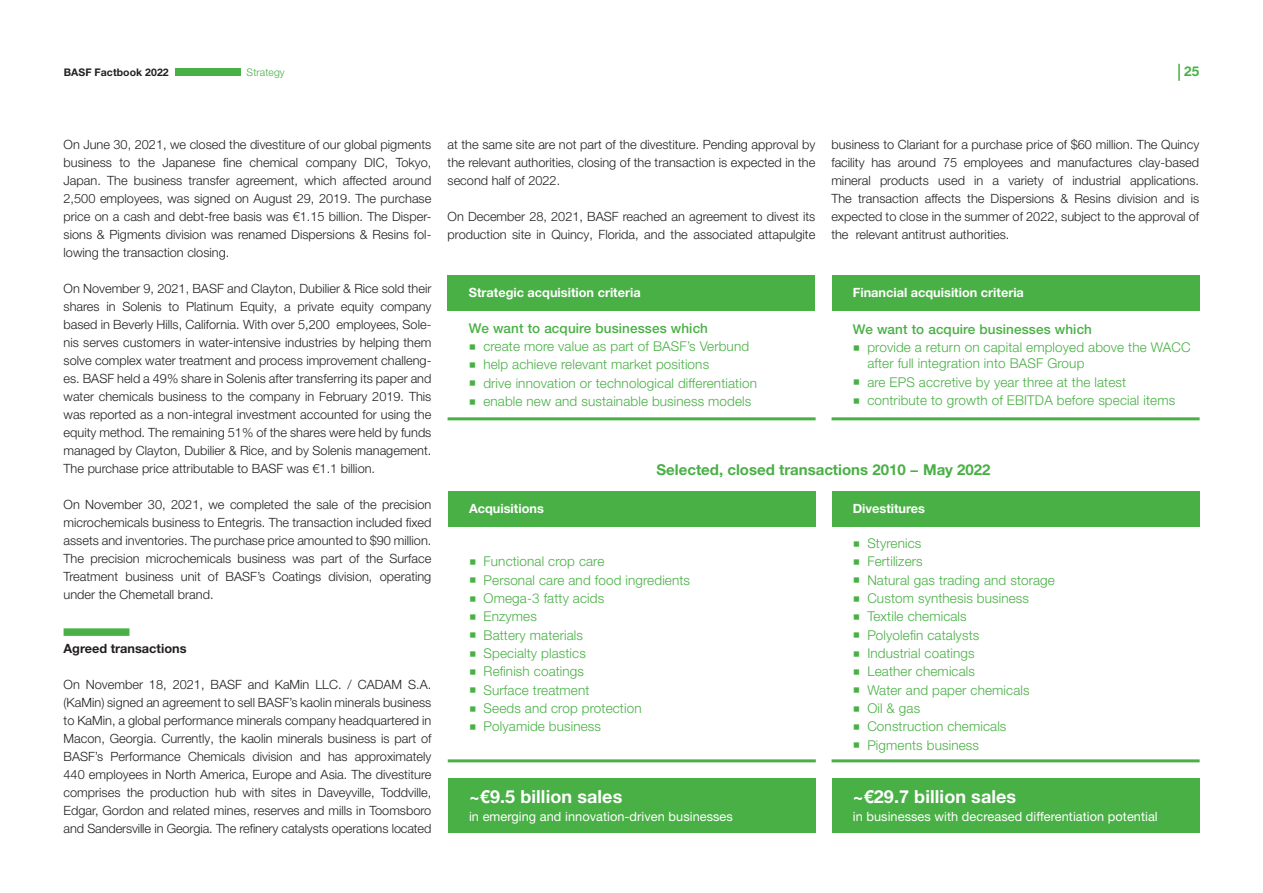
<style>
.page{position:relative;width:1263px;height:893px;background:#fff}
.page>*{position:absolute;margin:0;border:0;box-sizing:border-box;transform-origin:0 0}
.t1{font:700 18px "Helvetica Finanz Std";letter-spacing:.005em;color:#fff}
.t2{font:700 15px "Helvetica Finanz Std";color:#49b045}
.t3{font:300 13.5px/16.2px "Helvetica Finanz Std";letter-spacing:.01em;color:#49b045}
.t4{font:500 13.5px "Helvetica Finanz Std";letter-spacing:.01em;color:#49b045}
.t5{font:700 13.5px "Helvetica Finanz Std";color:#49b045}
.t6{font:300 12.75px/18px "Helvetica Finanz Std";color:#231f20;text-align:justify}
.t7{font:12.75px "Helvetica Finanz Std";letter-spacing:.005em;color:#fff}
.t8{font:700 12.75px "Helvetica Finanz Std";color:#fff}
.t9{font:700 12.75px "Helvetica Finanz Std";color:#231f20}
.t10{font:700 10.5px "Helvetica Finanz Std";letter-spacing:.005em;color:#231f20}
.t11{font:300 10.5px "Helvetica Finanz Std";letter-spacing:.005em;color:#49b045}
</style>
<div class="page">
<div style="left:175px;top:68px;width:66px;height:8px;background:#49b045"></div>
<div style="left:64px;top:628px;width:65px;height:8px;background:#49b045"></div>
<div style="left:448px;top:275px;width:367px;height:35px;background:#49b045"></div>
<div style="left:831px;top:275px;width:368px;height:35px;background:#49b045"></div>
<div style="left:831px;top:491px;width:368px;height:35px;background:#49b045"></div>
<div style="left:448px;top:779px;width:368px;height:54px;background:#49b045"></div>
<div style="left:831px;top:779px;width:368px;height:54px;background:#49b045"></div>
<div style="left:448px;top:491px;width:368px;height:35px;background:#49b045"></div>
<hr style="left:448px;top:417px;width:368px;height:3px;background:#49b045">
<hr style="left:831px;top:417px;width:368px;height:3px;background:#49b045">
<hr style="left:831px;top:759px;width:368px;height:3px;background:#49b045">
<hr style="left:448px;top:759px;width:368px;height:3px;background:#49b045">
<svg style="left:1178px;top:64px;width:2px;height:17px"></svg>
<p class="t10" style="left:64px;top:66px;width:106px">BASF Factbook 2022</p>
<p class="t11" style="left:247px;top:66px;width:40px">Strategy</p>
<p class="t5" style="left:1184px;top:63px;width:17px">25</p>
<p class="t6" style="left:64px;top:135px;width:369px">On June 30, 2021, we closed the divestiture of our global pigments business to the Japanese fine chemical company DIC, Tokyo, Japan. The business transfer agreement, which affected around 2,500 employees, was signed on August 29, 2019. The purchase price on a cash and debt-free basis was €1.15 billion. The Disper&shy;sions &amp; Pigments division was renamed Dispersions &amp; Resins fol&shy;lowing the transaction closing.</p>
<p class="t6" style="left:64px;top:279px;width:369px">On November 9, 2021, BASF and Clayton, Dubilier &amp; Rice sold their shares in Solenis to Platinum Equity, a private equity company based in Beverly Hills, California. With over 5,200 employees, Sole&shy;nis serves customers in water-intensive industries by helping them solve complex water treatment and process improvement challeng&shy;es. BASF held a 49% share in Solenis after transferring its paper and water chemicals business to the company in February 2019. This was reported as a non-integral investment accounted for using the equity method. The remaining 51% of the shares were held by funds managed by Clayton, Dubilier &amp; Rice, and by Solenis management.<br>The purchase price attributable to BASF was €1.1 billion.</p>
<p class="t6" style="left:64px;top:495px;width:369px">On November 30, 2021, we completed the sale of the precision microchemicals business to Entegris. The transaction included fixed assets and inventories. The purchase price amounted to $90 million.<br>The precision microchemicals business was part of the Surface Treatment business unit of BASF’s Coatings division, operating under the Chemetall brand.</p>
<p class="t9" style="left:64px;top:641px;width:125px">Agreed transactions</p>
<p class="t6" style="left:64px;top:675px;width:369px">On November 18, 2021, BASF and KaMin LLC. / CADAM S.A. (KaMin) signed an agreement to sell BASF’s kaolin minerals business to KaMin, a global performance minerals company headquartered in Macon, Georgia. Currently, the kaolin minerals business is part of BASF’s Performance Chemicals division and has approximately 440 employees in North America, Europe and Asia. The divestiture comprises the production hub with sites in Daveyville, Toddville, Edgar, Gordon and related mines, reserves and mills in Toomsboro and Sandersville in Georgia. The refinery catalysts operations located</p>
<p class="t6" style="left:448px;top:135px;width:369px">at the same site are not part of the divestiture. Pending approval by the relevant authorities, closing of the transaction is expected in the second half of 2022.</p>
<p class="t6" style="left:448px;top:207px;width:369px">On December 28, 2021, BASF reached an agreement to divest its production site in Quincy, Florida, and the associated attapulgite</p>
<p class="t6" style="left:831px;top:135px;width:369px">business to Clariant for a purchase price of $60 million. The Quincy facility has around 75 employees and manufactures clay-based mineral products used in a variety of industrial applications.<br>The transaction affects the Dispersions &amp; Resins division and is expected to close in the summer of 2022, subject to the approval of the relevant antitrust authorities.</p>
<p class="t8" style="left:469px;top:285px;width:173px">Strategic acquisition criteria</p>
<p class="t8" style="left:853px;top:285px;width:173px">Financial acquisition criteria</p>
<p class="t4" style="left:469px;top:320px;width:241px">We want to acquire businesses which</p>
<p class="t3" style="left:469px;top:338px;width:282px">○ create more value as part of BASF’s Verbund</p>
<p class="t3" style="left:469px;top:356px;width:242px">○ help achieve relevant market positions</p>
<p class="t3" style="left:469px;top:375px;width:290px">○ drive innovation or technological differentiation</p>
<p class="t3" style="left:469px;top:393px;width:284px">○ enable new and sustainable business models</p>
<p class="t4" style="left:853px;top:321px;width:241px">We want to acquire businesses which</p>
<p class="t3" style="left:867px;top:339px;width:325px;text-indent:-15px">○ provide a return on capital employed above the WACC after full integration into BASF Group</p>
<p class="t3" style="left:853px;top:374px;width:275px">○ are EPS accretive by year three at the latest</p>
<p class="t3" style="left:853px;top:392px;width:324px">○ contribute to growth of EBITDA before special items</p>
<p class="t8" style="left:469px;top:501px;width:76px">Acquisitions</p>
<p class="t2" style="left:656px;top:460px;width:336px">Selected, closed transactions 2010 − May 2022</p>
<p class="t8" style="left:853px;top:501px;width:74px">Divestitures</p>
<p class="t3" style="left:469px;top:553px;width:137px">○ Functional crop care</p>
<p class="t3" style="left:469px;top:572px;width:223px">○ Personal care and food ingredients</p>
<p class="t3" style="left:469px;top:590px;width:137px">○ Omega-3 fatty acids</p>
<p class="t3" style="left:469px;top:608px;width:69px">○ Enzymes</p>
<p class="t3" style="left:469px;top:627px;width:115px">○ Battery materials</p>
<p class="t3" style="left:469px;top:645px;width:118px">○ Specialty plastics</p>
<p class="t3" style="left:469px;top:663px;width:117px">○ Refinish coatings</p>
<p class="t3" style="left:469px;top:682px;width:122px">○ Surface treatment</p>
<p class="t3" style="left:469px;top:700px;width:174px">○ Seeds and crop protection</p>
<p class="t3" style="left:469px;top:718px;width:134px">○ Polyamide business</p>
<h1 class="t1" style="left:469px;top:786px;width:155px">~€9.5 billion sales</h1>
<p class="t7" style="left:469px;top:809px;width:265px">in emerging and innovation-driven businesses</p>
<p class="t3" style="left:853px;top:535px;width:70px">○ Styrenics</p>
<p class="t3" style="left:853px;top:553px;width:71px">○ Fertilizers</p>
<p class="t3" style="left:853px;top:572px;width:204px">○ Natural gas trading and storage</p>
<p class="t3" style="left:853px;top:590px;width:178px">○ Custom synthesis business</p>
<p class="t3" style="left:853px;top:608px;width:115px">○ Textile chemicals</p>
<p class="t3" style="left:853px;top:627px;width:128px">○ Polyolefin catalysts</p>
<p class="t3" style="left:853px;top:645px;width:123px">○ Industrial coatings</p>
<p class="t3" style="left:853px;top:663px;width:124px">○ Leather chemicals</p>
<p class="t3" style="left:853px;top:682px;width:178px">○ Water and paper chemicals</p>
<p class="t3" style="left:853px;top:700px;width:69px">○ Oil &amp; gas</p>
<p class="t3" style="left:853px;top:718px;width:155px">○ Construction chemicals</p>
<p class="t3" style="left:853px;top:737px;width:128px">○ Pigments business</p>
<h1 class="t1" style="left:853px;top:786px;width:165px">~€29.7 billion sales</h1>
<p class="t7" style="left:853px;top:809px;width:306px">in businesses with decreased differentiation potential</p>
</div>
